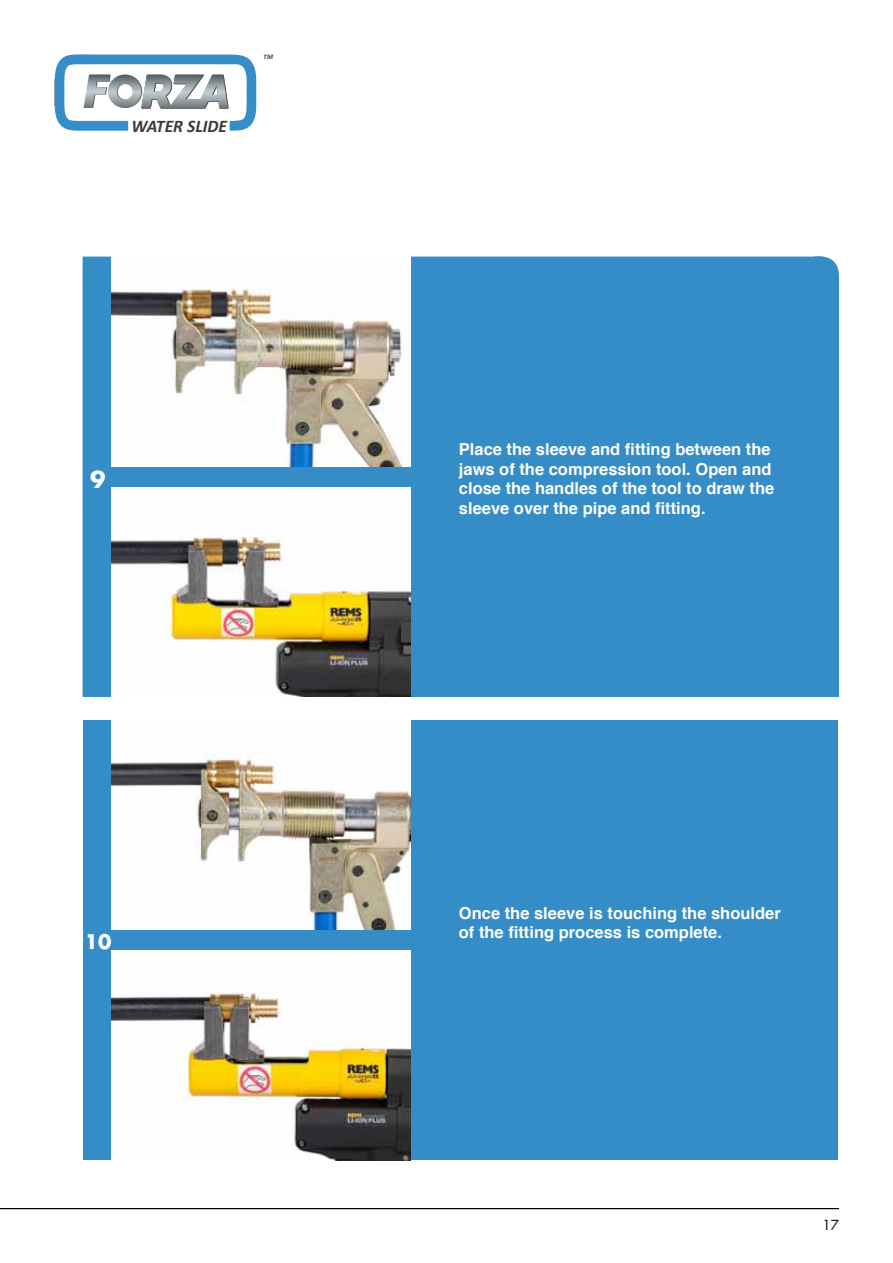
<style>
.page{position:relative;width:893px;height:1263px;background:#fff}
.page>*{position:absolute;margin:0;border:0;box-sizing:border-box;transform-origin:0 0}
.t1{font:700 22.5px "Futura";color:#fff}
.t2{font:700 19.5px "Futura";color:#fff}
.t3{font:italic 700 17.7px "Calibri";color:#3b3a39}
.t4{font:700 16.5px/19.5px "Helvetica";color:#fff}
.t5{font:13.5px "Futura";color:#000}
.t6{font:italic 700 6.9px "Calibri";color:#3b3a39}
</style>
<div class="page">
<hr style="left:0;top:1208px;width:839px;height:1px;background:#000">
<svg style="left:55px;top:54px;width:201px;height:77px"></svg>
<div style="left:83px;top:720px;width:755px;height:439px;background:#358dc7"></div>
<div style="left:83px;top:256px;width:756px;height:441px;background:#358dc7"></div>
<img style="left:111px;top:257px;width:300px;height:209px">
<img style="left:111px;top:720px;width:300px;height:209px">
<img style="left:111px;top:487px;width:300px;height:210px">
<img style="left:111px;top:950px;width:300px;height:210px">
<p class="t3" style="left:131px;top:115px;width:97px">WATER SLIDE</p>
<p class="t6" style="left:264px;top:52px;width:11px">TM</p>
<h1 class="t1" style="left:90px;top:464px;width:17px">9</h1>
<p class="t2" style="left:85px;top:928px;width:28px">10</p>
<p class="t4" style="left:459px;top:440px;width:317px">Place the sleeve and fitting between the jaws of the compression tool. Open and close the handles of the tool to draw the sleeve over the pipe and fitting.</p>
<p class="t4" style="left:459px;top:903px;width:323px">Once the sleeve is touching the shoulder of the fitting process is complete.</p>
<p class="t5" style="left:822px;top:1216px;width:18px">17</p>
</div>
